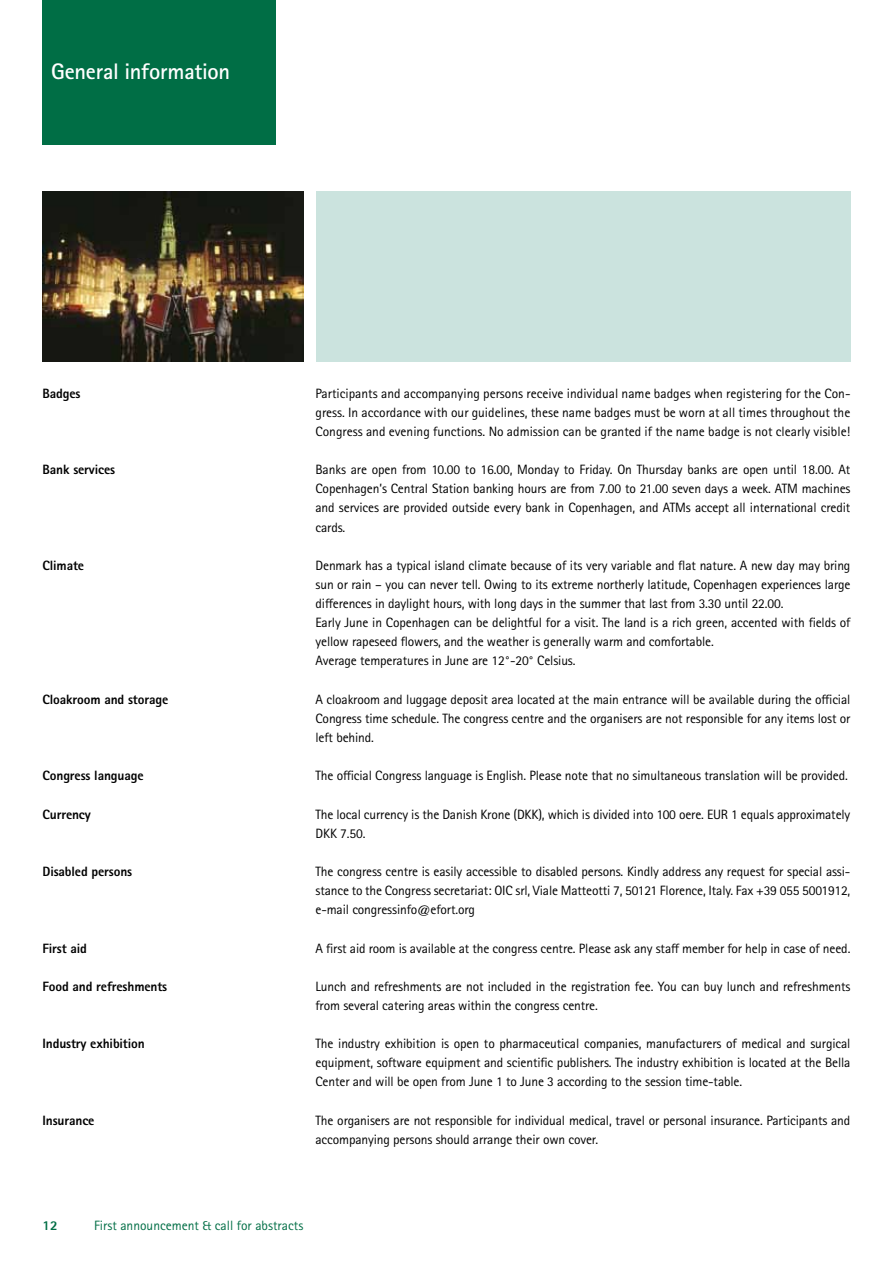
<style>
.page{position:relative;width:893px;height:1263px;background:#fff}
.page>*{position:absolute;margin:0;border:0;box-sizing:border-box;transform-origin:0 0}
.t1{font:700 22.5px "Rotis Sans Serif Std";letter-spacing:-.01em;color:#fff}
.t2{font:13.5px/19.2px "Rotis Sans Serif Std";letter-spacing:-.01em;color:#000;text-align:justify}
.t3{font:800 13.5px "Rotis Sans Serif Std";letter-spacing:-.01em;color:#000}
.t4{font:13.5px "Rotis Sans Serif Std";color:#006e45}
.t5{font:800 13.5px "Rotis Sans Serif Std";color:#006e45}
</style>
<div class="page">
<div style="left:43px;top:0;width:233px;height:145px;background:#006e45"></div>
<img style="left:43px;top:191px;width:260px;height:170px">
<div style="left:316px;top:191px;width:534px;height:170px;background:#cbe3de"></div>
<h1 class="t1" style="left:51px;top:57px;width:181px">General information</h1>
<p class="t3" style="left:43px;top:384px;width:40px">Badges</p>
<p class="t2" style="left:316px;top:384px;width:536px">Participants and accompanying persons receive individual name badges when registering for the Con&shy;gress. In accordance with our guidelines, these name badges must be worn at all times throughout the Congress and evening functions. No admission can be granted if the name badge is not clearly visible!</p>
<p class="t3" style="left:43px;top:461px;width:74px">Bank services</p>
<p class="t2" style="left:316px;top:460px;width:536px">Banks are open from 10.00 to 16.00, Monday to Friday. On Thursday banks are open until 18.00. At Copenhagen’s Central Station banking hours are from 7.00 to 21.00 seven days a week. ATM machines and services are provided outside every bank in Copenhagen, and ATMs accept all international credit cards.</p>
<p class="t3" style="left:43px;top:557px;width:43px">Climate</p>
<p class="t2" style="left:316px;top:556px;width:536px;text-align:left">Denmark has a typical island climate because of its very variable and flat nature. A new day may bring sun or rain – you can never tell. Owing to its extreme northerly latitude, Copenhagen experiences large differences in daylight hours, with long days in the summer that last from 3.30 until 22.00.<br>Early June in Copenhagen can be delightful for a visit. The land is a rich green, accented with fields of yellow rapeseed flowers, and the weather is generally warm and comfortable.<br>Average temperatures in June are 12°-20° Celsius.</p>
<p class="t3" style="left:43px;top:691px;width:127px">Cloakroom and storage</p>
<p class="t2" style="left:316px;top:690px;width:536px">A cloakroom and luggage deposit area located at the main entrance will be available during the official Congress time schedule. The congress centre and the organisers are not responsible for any items lost or left behind.</p>
<p class="t3" style="left:43px;top:767px;width:103px">Congress language</p>
<p class="t2" style="left:316px;top:766px;width:534px">The official Congress language is English. Please note that no simultaneous translation will be provided.</p>
<p class="t3" style="left:43px;top:805px;width:50px">Currency</p>
<p class="t2" style="left:316px;top:804px;width:536px">The local currency is the Danish Krone (DKK), which is divided into 100 oere. EUR 1 equals approximately<br>DKK 7.50.</p>
<p class="t3" style="left:43px;top:863px;width:91px">Disabled persons</p>
<p class="t2" style="left:316px;top:862px;width:536px">The congress centre is easily accessible to disabled persons. Kindly address any request for special assi&shy;stance to the Congress secretariat: OIC srl, Viale Matteotti 7, 50121 Florence, Italy. Fax +39 055 5001912, e-mail congressinfo@efort.org</p>
<p class="t3" style="left:43px;top:939px;width:46px">First aid</p>
<p class="t2" style="left:316px;top:938px;width:536px">A first aid room is available at the congress centre. Please ask any staff member for help in case of need.</p>
<p class="t3" style="left:43px;top:978px;width:126px">Food and refreshments</p>
<p class="t2" style="left:316px;top:977px;width:536px">Lunch and refreshments are not included in the registration fee. You can buy lunch and refreshments from several catering areas within the congress centre.</p>
<p class="t3" style="left:43px;top:1035px;width:104px">Industry exhibition</p>
<p class="t2" style="left:316px;top:1034px;width:536px">The industry exhibition is open to pharmaceutical companies, manufacturers of medical and surgical equipment, software equipment and scientific publishers. The industry exhibition is located at the Bella Center and will be open from June 1 to June 3 according to the session time-table.</p>
<p class="t3" style="left:43px;top:1111px;width:53px">Insurance</p>
<p class="t2" style="left:316px;top:1111px;width:536px">The organisers are not responsible for individual medical, travel or personal insurance. Participants and accompanying persons should arrange their own cover.</p>
<p class="t5" style="left:43px;top:1216px;width:17px">12</p>
<p class="t4" style="left:94px;top:1217px;width:211px">First announcement &amp; call for abstracts</p>
</div>
